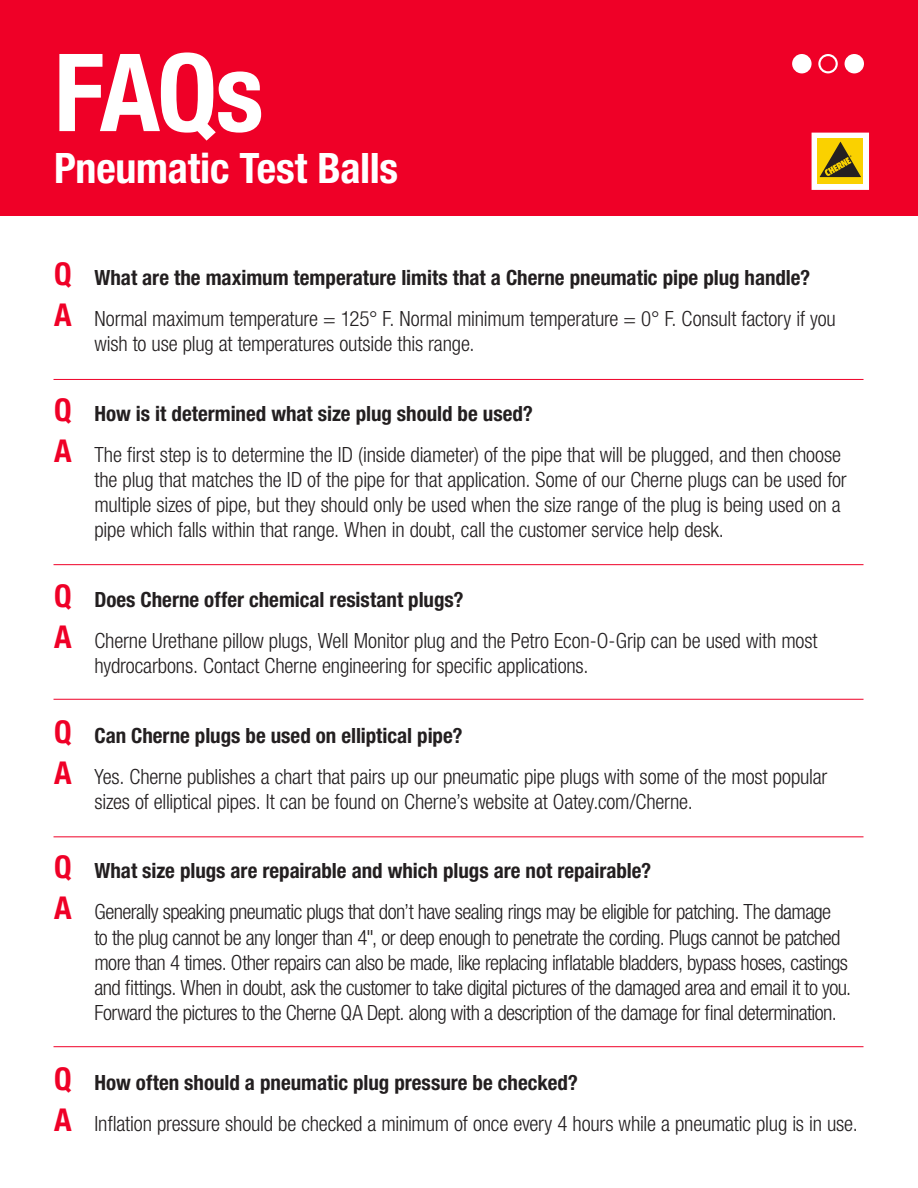
<style>
.page{position:relative;width:918px;height:1188px;background:#fff}
.page>*{position:absolute;margin:0;border:0;box-sizing:border-box;transform-origin:0 0}
.t1{font:700 condensed 108px "Helvetica Neue LT Std";color:#fff}
.t2{font:700 condensed 42px "Helvetica Neue LT Std";letter-spacing:-.005em;color:#fff}
.t3{font:300 condensed 21px/25.2px "Helvetica Neue LT Std";letter-spacing:-.01em;color:#231f20}
.t4{font:300 condensed 21px/25.2px "Helvetica Neue LT Std";letter-spacing:-.03em;color:#231f20}
.t5{font:700 condensed 21px "Helvetica Neue LT Std";color:#231f20}
.s1{font-size:31.5px;color:#ef0027}
.s2{font-weight:700;font-size:31.5px;color:#ef0027}
</style>
<div class="page">
<div style="left:0;top:0;width:918px;height:216px;background:#ef0027"></div>
<hr style="left:54px;top:564px;width:810px;height:1px;background:#ef0027">
<hr style="left:54px;top:379px;width:810px;height:1px;background:#ef0027">
<div style="left:792px;top:54px;width:20px;height:19px;background:#fff;border-radius:50%"></div>
<svg style="left:818px;top:54px;width:20px;height:19px"></svg>
<div style="left:845px;top:54px;width:19px;height:19px;background:#fff;border-radius:50%"></div>
<div style="left:821px;top:56px;width:15px;height:15px;background:#ef0027;border-radius:50%"></div>
<hr style="left:54px;top:837px;width:810px;height:1px;background:#ef0027">
<svg style="left:811px;top:132px;width:58px;height:58px;background:#d5bd5f"></svg>
<hr style="left:54px;top:699px;width:810px;height:1px;background:#ef0027">
<hr style="left:54px;top:1046px;width:810px;height:1px;background:#ef0027">
<p class="t1" style="left:54px;top:27px;width:211px">FAQs</p>
<p class="t2" style="left:54px;top:143px;width:346px">Pneumatic Test Balls</p>
<p class="t5" style="left:54px;top:265px;width:758px"><span class="s1">Q</span> What are the maximum temperature limits that a Cherne pneumatic pipe plug handle?</p>
<p class="t3" style="left:94px;top:306px;width:743px;text-indent:-40px"><span class="s2">A</span> Normal maximum temperature = 125° F. Normal minimum temperature = 0° F. Consult factory if you wish to use plug at temperatures outside this range.</p>
<p class="t5" style="left:54px;top:401px;width:480px"><span class="s1">Q</span> How is it determined what size plug should be used?</p>
<p class="t3" style="left:94px;top:442px;width:754px;text-indent:-40px"><span class="s2">A</span> The first step is to determine the ID (inside diameter) of the pipe that will be plugged, and then choose the plug that matches the ID of the pipe for that application. Some of our Cherne plugs can be used for multiple sizes of pipe, but they should only be used when the size range of the plug is being used on a pipe which falls within that range. When in doubt, call the customer service help desk.</p>
<p class="t5" style="left:54px;top:587px;width:411px"><span class="s1">Q</span> Does Cherne offer chemical resistant plugs?</p>
<p class="t3" style="left:94px;top:628px;width:725px;text-indent:-40px"><span class="s2">A</span> Cherne Urethane pillow plugs, Well Monitor plug and the Petro Econ-O-Grip can be used with most hydrocarbons. Contact Cherne engineering for specific applications.</p>
<p class="t5" style="left:54px;top:722px;width:410px"><span class="s1">Q</span> Can Cherne plugs be used on elliptical pipe?</p>
<p class="t3" style="left:94px;top:763px;width:734px;text-indent:-40px"><span class="s2">A</span> Yes. Cherne publishes a chart that pairs up our pneumatic pipe plugs with some of the most popular sizes of elliptical pipes. It can be found on Cherne’s website at Oatey.com/Cherne.</p>
<p class="t5" style="left:54px;top:858px;width:599px"><span class="s1">Q</span> What size plugs are repairable and which plugs are not repairable?</p>
<p class="t4" style="left:94px;top:899px;width:758px;text-indent:-40px"><span class="s2">A</span> Generally speaking pneumatic plugs that don’t have sealing rings may be eligible for patching. The damage<br>to the plug cannot be any longer than 4", or deep enough to penetrate the cording. Plugs cannot be patched more than 4 times. Other repairs can also be made, like replacing inflatable bladders, bypass hoses, castings and fittings. When in doubt, ask the customer to take digital pictures of the damaged area and email it to you.<br>Forward the pictures to the Cherne QA Dept. along with a description of the damage for final determination.</p>
<p class="t5" style="left:54px;top:1069px;width:525px"><span class="s1">Q</span> How often should a pneumatic plug pressure be checked?</p>
<p class="t3" style="left:54px;top:1110px;width:805px"><span class="s2">A</span> Inflation pressure should be checked a minimum of once every 4 hours while a pneumatic plug is in use.</p>
</div>
